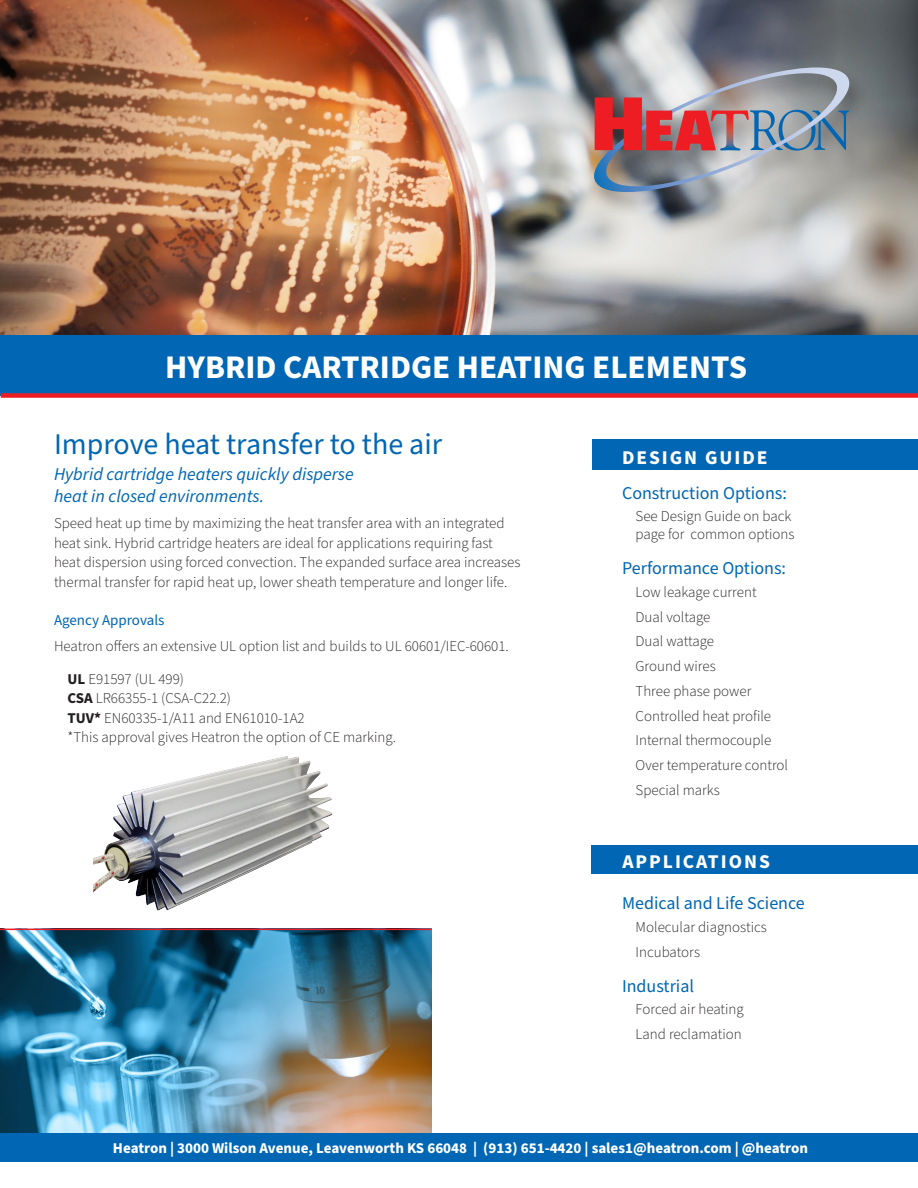
<style>
.page{position:relative;width:918px;height:1188px;background:#fff}
.page>*{position:absolute;margin:0;border:0;box-sizing:border-box;transform-origin:0 0}
.t1{font:700 33px "Source Sans Pro";color:#fff}
.t2{font:30px "Source Sans Pro";color:#0166b3}
.t3{font:700 19.5px "Source Sans Pro";letter-spacing:.1em;color:#fff}
.t4{font:18px "Source Sans Pro";color:#0166b3}
.Paragraph_Style_2{font:italic 18px/21.6px "Source Sans Pro";color:#0166b3}
.Paragraph_Style_1{font:300 15px/19.5px "Source Sans Pro";color:#231f20}
.t5{font:700 15px "Source Sans Pro";color:#fff}
.t6{font:15px "Source Sans Pro";color:#0166b3}
.s1{font-weight:700}
</style>
<div class="page">
<img style="left:0;top:930px;width:432px;height:203px">
<img style="left:0;top:0;width:918px;height:335px">
<div style="left:587px;top:65px;width:283px;height:153px;background:#231f20;opacity:.4"></div>
<svg style="left:594px;top:66px;width:255px;height:126px;background:#a38d94"></svg>
<hr style="left:0;top:929px;width:432px;height:1px;background:#ee1d23">
<img style="left:94px;top:756px;width:239px;height:155px">
<div style="left:592px;top:439px;width:326px;height:31px;background:#0166b3"></div>
<div style="left:592px;top:845px;width:326px;height:28px;background:#0166b3"></div>
<div style="left:0;top:1133px;width:918px;height:29px;background:#0166b3"></div>
<div style="left:0;top:335px;width:918px;height:61px;background:#0166b3"></div>
<div style="left:1px;top:393px;width:917px;height:5px;background:#ee1d23"></div>
<p class="t1" style="left:165px;top:345px;width:584px">HYBRID CARTRIDGE HEATING ELEMENTS</p>
<p class="t2" style="left:54px;top:424px;width:390px">Improve heat transfer to the air</p>
<p class="Paragraph_Style_2" style="left:54px;top:464px;width:301px">Hybrid cartridge heaters quickly disperse heat in closed environments.</p>
<p class="Paragraph_Style_1" style="left:54px;top:514px;width:468px">Speed heat up time by maximizing the heat transfer area with an integrated heat sink. Hybrid cartridge heaters are ideal for applications requiring fast heat dispersion using forced convection. The expanded surface area increases thermal transfer for rapid heat up, lower sheath temperature and longer life.</p>
<p class="t6" style="left:54px;top:610px;width:112px">Agency Approvals</p>
<p class="Paragraph_Style_1" style="left:54px;top:637px;width:456px">Heatron offers an extensive UL option list and builds to UL 60601/IEC-60601.</p>
<p class="Paragraph_Style_1" style="left:68px;top:670px;width:118px"><span class="s1">UL</span> E91597 (UL 499)</p>
<p class="Paragraph_Style_1" style="left:68px;top:689px;width:165px"><span class="s1">CSA</span> LR66355-1 (CSA-C22.2)</p>
<p class="Paragraph_Style_1" style="left:68px;top:709px;width:239px"><span class="s1">TUV*</span> EN60335-1/A11 and EN61010-1A2</p>
<p class="Paragraph_Style_1" style="left:68px;top:728px;width:330px">*This approval gives Heatron the option of CE marking.</p>
<p class="t3" style="left:622px;top:444px;width:147px">DESIGN GUIDE</p>
<p class="t4" style="left:622px;top:481px;width:166px">Construction Options:</p>
<p class="Paragraph_Style_1" style="left:636px;top:508px;width:160px;line-height:18px">See Design Guide on back page for common options</p>
<p class="t4" style="left:622px;top:556px;width:166px">Performance Options:</p>
<p class="Paragraph_Style_1" style="left:636px;top:583px;width:123px">Low leakage current</p>
<p class="Paragraph_Style_1" style="left:636px;top:607px;width:76px">Dual voltage</p>
<p class="Paragraph_Style_1" style="left:636px;top:632px;width:80px">Dual wattage</p>
<p class="Paragraph_Style_1" style="left:636px;top:657px;width:82px">Ground wires</p>
<p class="Paragraph_Style_1" style="left:636px;top:682px;width:117px">Three phase power</p>
<p class="Paragraph_Style_1" style="left:636px;top:706px;width:137px">Controlled heat profile</p>
<p class="Paragraph_Style_1" style="left:636px;top:731px;width:137px">Internal thermocouple</p>
<p class="Paragraph_Style_1" style="left:636px;top:756px;width:154px">Over temperature control</p>
<p class="Paragraph_Style_1" style="left:636px;top:781px;width:86px">Special marks</p>
<p class="t3" style="left:622px;top:849px;width:149px">APPLICATIONS</p>
<p class="t4" style="left:622px;top:891px;width:184px">Medical and Life Science</p>
<p class="Paragraph_Style_1" style="left:636px;top:918px;width:133px">Molecular diagnostics</p>
<p class="Paragraph_Style_1" style="left:636px;top:942px;width:66px">Incubators</p>
<p class="t4" style="left:622px;top:974px;width:74px">Industrial</p>
<p class="Paragraph_Style_1" style="left:636px;top:1000px;width:110px">Forced air heating</p>
<p class="Paragraph_Style_1" style="left:636px;top:1025px;width:108px">Land reclamation</p>
<p class="t5" style="left:113px;top:1138px;width:697px">Heatron | 3000 Wilson Avenue, Leavenworth KS 66048 | (913) 651-4420 | sales1@heatron.com | @heatron</p>
</div>
